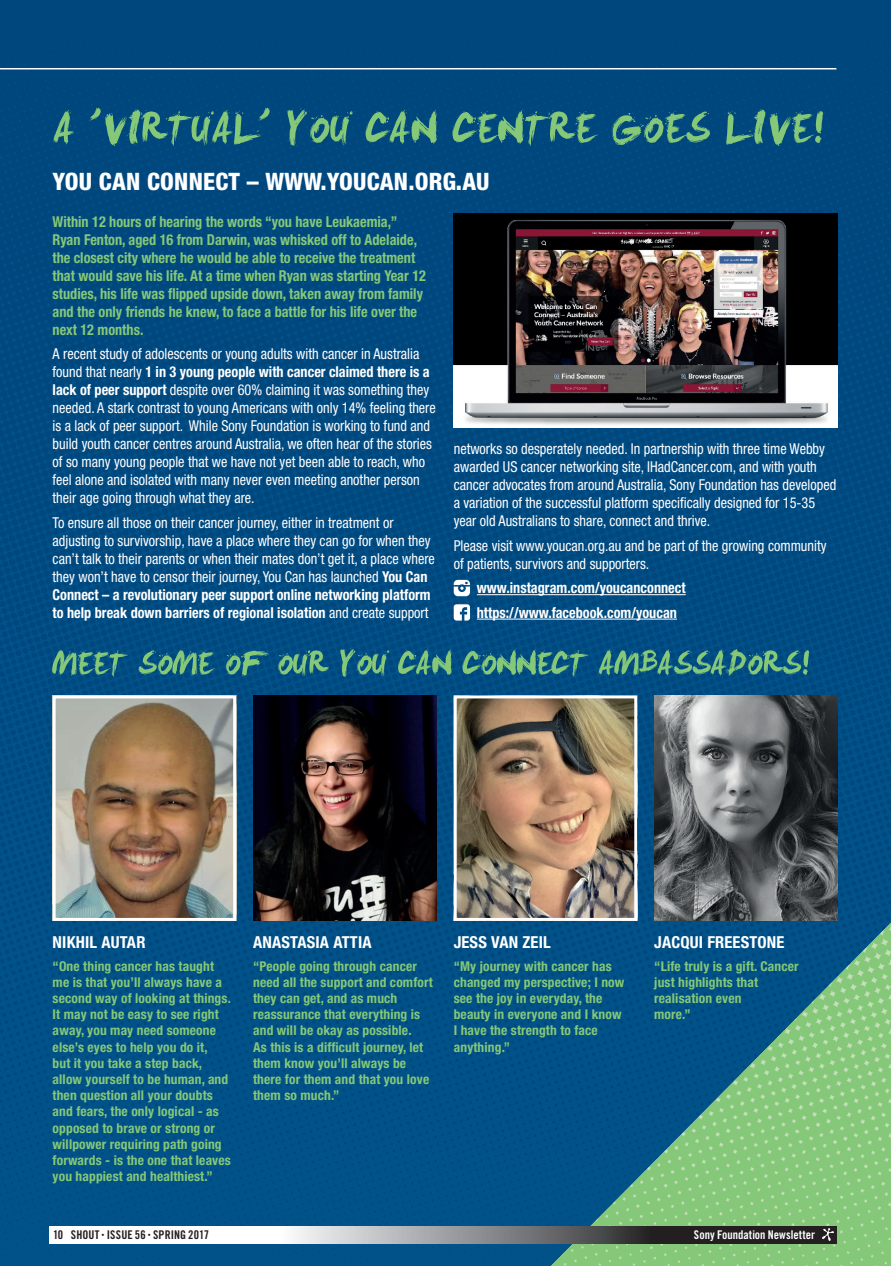
<style>
.page{position:relative;width:891px;height:1266px;background:#fff}
.page>*{position:absolute;margin:0;border:0;box-sizing:border-box;transform-origin:0 0}
.t1{font:800 condensed 24px "Helvetica Neue";letter-spacing:.01em;color:#fff}
.t2{font:700 condensed 16.5px "Helvetica Neue";letter-spacing:.01em;color:#fff}
.t3{font:condensed 15px/18px "Helvetica Neue";color:#fff;scale:.95 1}
.t4{font:700 condensed 15px/18px "Helvetica Neue";color:#85c878;scale:.95 1}
.t5{font:700 condensed 15px/24.5px "Helvetica Neue";color:#fff;scale:.95 1}
.t6{font:700 condensed 13.5px/16.2px "Helvetica Neue";letter-spacing:.01em;color:#85c878}
.t7{font:12px "Trade Gothic Bold Cond Twenty";letter-spacing:.005em;color:#231f20}
.t8{font:12px "Trade Gothic Bold Cond Twenty";color:#fff}
.s1{font-weight:700}
</style>
<div class="page">
<img style="left:0;top:0;width:890px;height:1265px">
<hr style="left:477px;top:594px;width:208px;height:1px;background:#fff">
<hr style="left:477px;top:618px;width:200px;height:1px;background:#fff">
<svg style="left:454px;top:579px;width:16px;height:17px"></svg>
<svg style="left:454px;top:604px;width:16px;height:16px"></svg>
<svg style="left:53px;top:108px;width:771px;height:38px;background:#256b7c"></svg>
<img style="left:540px;top:921px;width:350px;height:344px">
<hr style="left:0;top:68px;width:836px;height:1px;background:#fff">
<img style="left:253px;top:695px;width:184px;height:225px">
<img style="left:458px;top:699px;width:175px;height:217px">
<div style="left:454px;top:695px;width:183px;height:225px;border:3px solid #fff"></div>
<img style="left:454px;top:213px;width:384px;height:215px">
<img style="left:654px;top:695px;width:184px;height:225px">
<svg style="left:52px;top:648px;width:758px;height:29px;background:#2a737f"></svg>
<img style="left:57px;top:699px;width:175px;height:217px">
<div style="left:53px;top:695px;width:183px;height:225px;border:3px solid #fff"></div>
<div style="left:819px;top:1225px;width:17px;height:17px;background:#231f20"></div>
<div style="left:50px;top:1225px;width:17px;height:17px;background:#fff"></div>
<svg style="left:67px;top:1225px;width:752px;height:17px"></svg>
<svg style="left:822px;top:1228px;width:12px;height:12px"></svg>
<svg style="left:890px;top:0;width:1px;height:1266px"></svg>
<h1 class="t1" style="left:53px;top:167px;width:438px">YOU CAN CONNECT – WWW.YOUCAN.ORG.AU</h1>
<p class="t4" style="left:53px;top:212px;width:394px">Within 12 hours of hearing the words “you have Leukaemia,” Ryan Fenton, aged 16 from Darwin, was whisked off to Adelaide, the closest city where he would be able to receive the treatment that would save his life. At a time when Ryan was starting Year 12 studies, his life was flipped upside down, taken away from family and the only friends he knew, to face a battle for his life over the next 12 months.</p>
<p class="t3" style="left:53px;top:344px;width:405px">A recent study of adolescents or young adults with cancer in Australia found that nearly <span class="s1">1 in 3 young people with cancer claimed there is a lack of peer support</span> despite over 60% claiming it was something they needed. A stark contrast to young Americans with only 14% feeling there is a lack of peer support. While Sony Foundation is working to fund and build youth cancer centres around Australia, we often hear of the stories of so many young people that we have not yet been able to reach, who feel alone and isolated with many never even meeting another person their age going through what they are.</p>
<p class="t3" style="left:53px;top:513px;width:404px">To ensure all those on their cancer journey, either in treatment or adjusting to survivorship, have a place where they can go for when they can’t talk to their parents or when their mates don’t get it, a place where they won’t have to censor their journey, You Can has launched <span class="s1">You Can Connect – a revolutionary peer support online networking platform to help break down barriers of regional isolation</span> and create support</p>
<p class="t3" style="left:454px;top:440px;width:404px">networks so desperately needed. In partnership with three time Webby awarded US cancer networking site, IHadCancer.com, and with youth cancer advocates from around Australia, Sony Foundation has developed a variation of the successful platform specifically designed for 15-35 year old Australians to share, connect and thrive.</p>
<p class="t3" style="left:454px;top:536px;width:394px">Please visit www.youcan.org.au and be part of the growing community of patients, survivors and supporters.</p>
<p class="t5" style="left:477px;top:575px;width:221px">www.instagram.com/youcanconnect https://www.facebook.com/youcan</p>
<p class="t2" style="left:53px;top:932px;width:94px">NIKHIL AUTAR</p>
<p class="t6" style="left:53px;top:957px;width:180px">“One thing cancer has taught me is that you’ll always have a second way of looking at things.<br>It may not be easy to see right away, you may need someone else’s eyes to help you do it,<br>but it you take a step back, allow yourself to be human, and then question all your doubts and fears, the only logical - as opposed to brave or strong or willpower requiring path going forwards - is the one that leaves you happiest and healthiest.”</p>
<p class="t2" style="left:253px;top:932px;width:120px">ANASTASIA ATTIA</p>
<p class="t6" style="left:253px;top:957px;width:181px">“People going through cancer need all the support and comfort they can get, and as much reassurance that everything is and will be okay as possible.<br>As this is a difficult journey, let them know you’ll always be there for them and that you love them so much.”</p>
<p class="t2" style="left:454px;top:932px;width:98px">JESS VAN ZEIL</p>
<p class="t6" style="left:454px;top:957px;width:172px">“My journey with cancer has changed my perspective; I now see the joy in everyday, the beauty in everyone and I know<br>I have the strength to face anything.”</p>
<p class="t2" style="left:654px;top:932px;width:132px">JACQUI FREESTONE</p>
<p class="t6" style="left:654px;top:957px;width:146px">“Life truly is a gift. Cancer just highlights that realisation even<br>more.”</p>
<p class="t7" style="left:53px;top:1226px;width:158px">10 SHOUT <sup>•</sup> ISSUE 56 <sup>•</sup> SPRING 2017</p>
<p class="t8" style="left:694px;top:1226px;width:123px">Sony Foundation Newsletter</p>
</div>
